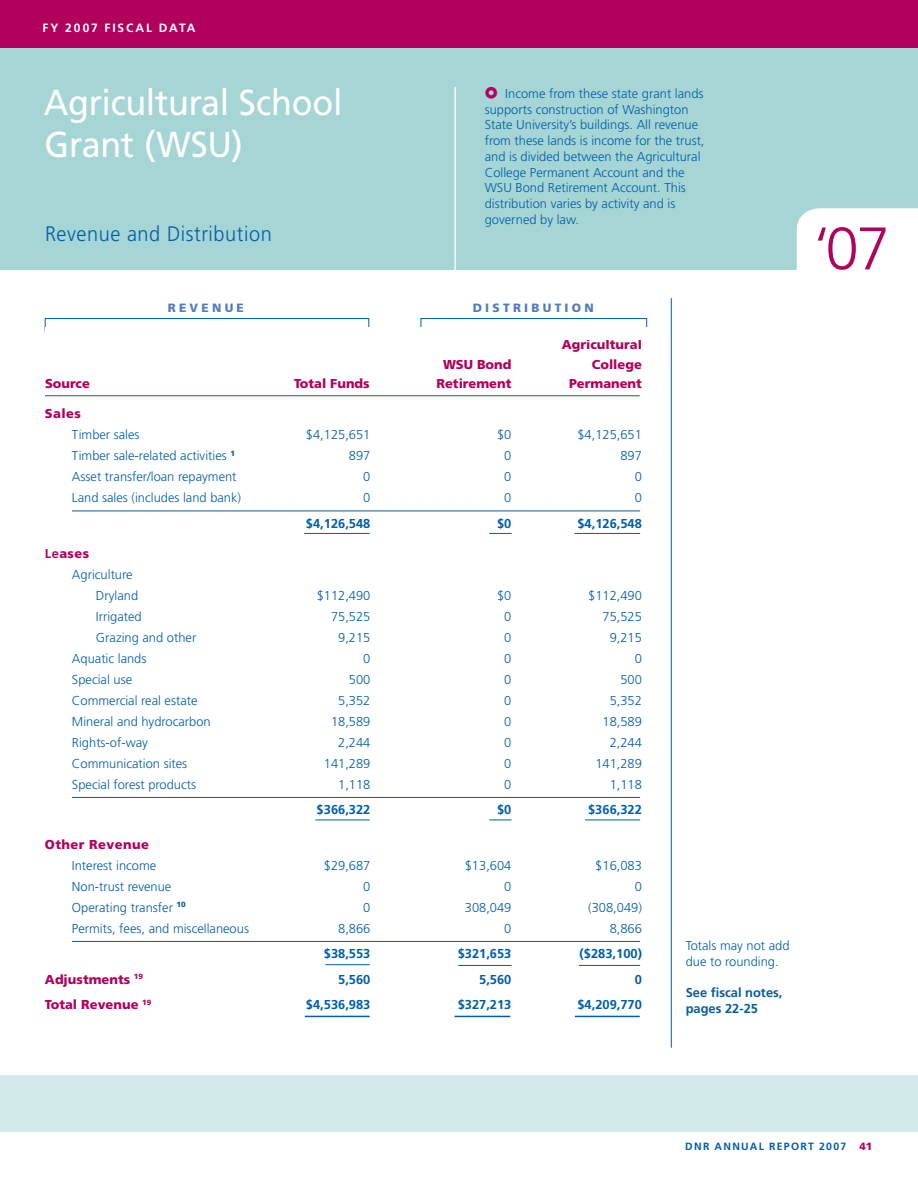
<style>
.page{position:relative;width:918px;height:1188px;background:#fff}
.page>*{position:absolute;margin:0;border:0;box-sizing:border-box;transform-origin:0 0}
.t1{font:300 60px "Frutiger";color:#b1015c}
.t2{font:36px/42px "Frutiger";color:#fff;scale:.95 1}
.t3{font:300 21px "Frutiger";letter-spacing:.03em;color:#015dab;scale:.95 1}
.t4{font:300 12.9px/15.8px "Frutiger";color:#015dab}
.t5{font:700 12.9px/15.8px "Frutiger";color:#015dab}
.t6{font:900 12.9px "Frutiger";color:#b1015c}
.t7{font:900 12.9px "Frutiger";letter-spacing:.03em;color:#b1015c}
.t8{font:900 12px "Frutiger";letter-spacing:.27em;color:#517dbd}
.t9{font:700 12px "Frutiger";letter-spacing:.16em;color:#fff}
.t10{font:700 10.5px "Frutiger";letter-spacing:.125em;color:#015dab}
.s1{font-weight:700}
.s2{font-weight:900;color:#b1015c}
</style>
<div class="page">
<svg style="left:0;top:208px;width:1px;height:62px"></svg>
<hr style="left:45px;top:396px;width:595px;height:1px;background:#015dab">
<hr style="left:72px;top:511px;width:568px;height:1px;background:#015dab">
<hr style="left:72px;top:797px;width:568px;height:1px;background:#015dab">
<hr style="left:72px;top:941px;width:568px;height:1px;background:#015dab">
<div style="left:421px;top:318px;width:226px;height:16px;border:1px solid #015dab"></div>
<div style="left:366px;top:327px;width:372px;height:12px;background:#fff"></div>
<div style="left:45px;top:318px;width:324px;height:14px;border:1px solid #015dab"></div>
<div style="left:45px;top:327px;width:354px;height:8px;background:#fff"></div>
<hr style="left:671px;top:298px;width:1px;height:750px;background:#015dab">
<hr style="left:574px;top:533px;width:66px;height:1px;background:#015dab">
<svg style="left:489px;top:533px;width:23px;height:1px"></svg>
<hr style="left:304px;top:533px;width:66px;height:1px;background:#015dab">
<hr style="left:585px;top:820px;width:55px;height:1px;background:#015dab">
<svg style="left:489px;top:820px;width:23px;height:1px"></svg>
<hr style="left:315px;top:820px;width:55px;height:1px;background:#015dab">
<hr style="left:579px;top:965px;width:61px;height:1px;background:#015dab">
<hr style="left:458px;top:965px;width:54px;height:1px;background:#015dab">
<hr style="left:326px;top:964px;width:44px;height:1px;background:#015dab">
<div style="left:0;top:1075px;width:918px;height:56px;background:#d2eae9"></div>
<hr style="left:575px;top:1016px;width:65px;height:1px;background:#015dab">
<hr style="left:454px;top:1016px;width:56px;height:1px;background:#015dab">
<hr style="left:305px;top:1016px;width:65px;height:1px;background:#015dab">
<div style="left:1px;top:45px;width:917px;height:225px;background:#a5d5d4"></div>
<div style="left:0;top:0;width:918px;height:48px;background:#b1015c"></div>
<hr style="left:454px;top:87px;width:2px;height:186px;background:#fff">
<div style="left:797px;top:208px;width:121px;height:62px;background:#fff"></div>
<p class="t9" style="left:42px;top:21px;width:127px">FY 2007 FISCAL data</p>
<h2 class="t2" style="left:44px;top:81px;width:316px">Agricultural School<br>Grant (WSU)</h2>
<p class="t4" style="left:485px;top:86px;width:221px;text-indent:21px">Income from these state grant lands supports construction of Washington State University’s buildings. All revenue from these lands is income for the trust, and is divided between the Agricultural College Permanent Account and the WSU Bond Retirement Account. This distribution varies by activity and is governed by law.</p>
<h3 class="t3" style="left:45px;top:222px;width:240px">Revenue and Distribution</h3>
<h1 class="t1" style="left:813px;top:215px;width:78px">‘07</h1>
<p class="t8" style="left:168px;top:301px;width:78px">Revenue</p>
<p class="t8" style="left:473px;top:301px;width:111px">D istribution</p>
<p class="t6" style="left:572px;top:337px;width:72px">gricultural</p>
<p class="t6" style="left:477px;top:356px;width:36px">Bond</p>
<p class="t6" style="left:592px;top:356px;width:52px">College</p>
<p class="t6" style="left:45px;top:376px;width:46px">Source</p>
<p class="t6" style="left:294px;top:376px;width:77px">Total Funds</p>
<p class="t6" style="left:436px;top:376px;width:77px">Retirement</p>
<p class="t6" style="left:569px;top:376px;width:74px">Permanent</p>
<p class="t6" style="left:45px;top:406px;width:37px">Sales</p>
<p class="t4" style="left:72px;top:427px;width:69px">Timber sales</p>
<p class="t4" style="left:306px;top:427px;width:66px">$4,125,651</p>
<p class="t4" style="left:497px;top:427px;width:16px">$0</p>
<p class="t4" style="left:577px;top:427px;width:66px">$4,125,651</p>
<p class="t4" style="left:72px;top:448px;width:165px">Timber sale-related activities <sup>1</sup></p>
<p class="t4" style="left:349px;top:448px;width:23px">897</p>
<p class="t4" style="left:504px;top:448px;width:9px">0</p>
<p class="t4" style="left:620px;top:448px;width:23px">897</p>
<p class="t4" style="left:72px;top:469px;width:166px">Asset transfer/loan repayment</p>
<p class="t4" style="left:363px;top:469px;width:9px">0</p>
<p class="t4" style="left:504px;top:469px;width:9px">0</p>
<p class="t4" style="left:635px;top:469px;width:9px">0</p>
<p class="t4" style="left:72px;top:490px;width:171px">Land sales (includes land bank)</p>
<p class="t4" style="left:363px;top:490px;width:9px">0</p>
<p class="t4" style="left:504px;top:490px;width:9px">0</p>
<p class="t4" style="left:635px;top:490px;width:9px">0</p>
<p class="t5" style="left:306px;top:515px;width:66px">$4,126,548</p>
<p class="t5" style="left:497px;top:515px;width:16px">$0</p>
<p class="t5" style="left:577px;top:515px;width:66px">$4,126,548</p>
<p class="t6" style="left:45px;top:545px;width:46px"><span class="s1">Le</span>ases</p>
<p class="t4" style="left:72px;top:566px;width:62px">Agriculture</p>
<p class="t4" style="left:96px;top:587px;width:44px">Dryland</p>
<p class="t4" style="left:317px;top:587px;width:55px">$112,490</p>
<p class="t4" style="left:497px;top:587px;width:16px">$0</p>
<p class="t4" style="left:588px;top:587px;width:55px">$112,490</p>
<p class="t4" style="left:96px;top:608px;width:47px">Irrigated</p>
<p class="t4" style="left:331px;top:608px;width:41px">75,525</p>
<p class="t4" style="left:504px;top:608px;width:9px">0</p>
<p class="t4" style="left:603px;top:608px;width:41px">75,525</p>
<p class="t4" style="left:96px;top:629px;width:102px">Grazing and other</p>
<p class="t4" style="left:338px;top:629px;width:34px">9,215</p>
<p class="t4" style="left:504px;top:629px;width:9px">0</p>
<p class="t4" style="left:610px;top:629px;width:34px">9,215</p>
<p class="t4" style="left:72px;top:650px;width:76px">Aquatic lands</p>
<p class="t4" style="left:363px;top:650px;width:9px">0</p>
<p class="t4" style="left:504px;top:650px;width:9px">0</p>
<p class="t4" style="left:635px;top:650px;width:9px">0</p>
<p class="t4" style="left:72px;top:671px;width:62px">Special use</p>
<p class="t4" style="left:349px;top:671px;width:23px">500</p>
<p class="t4" style="left:504px;top:671px;width:9px">0</p>
<p class="t4" style="left:620px;top:671px;width:23px">500</p>
<p class="t4" style="left:72px;top:692px;width:127px">Commercial real estate</p>
<p class="t4" style="left:338px;top:692px;width:34px">5,352</p>
<p class="t4" style="left:504px;top:692px;width:9px">0</p>
<p class="t4" style="left:610px;top:692px;width:34px">5,352</p>
<p class="t4" style="left:72px;top:713px;width:140px">Mineral and hydrocarbon</p>
<p class="t4" style="left:331px;top:713px;width:41px">18,589</p>
<p class="t4" style="left:504px;top:713px;width:9px">0</p>
<p class="t4" style="left:603px;top:713px;width:41px">18,589</p>
<p class="t4" style="left:72px;top:734px;width:77px">Rights-of-way</p>
<p class="t4" style="left:338px;top:734px;width:34px">2,244</p>
<p class="t4" style="left:504px;top:734px;width:9px">0</p>
<p class="t4" style="left:610px;top:734px;width:34px">2,244</p>
<p class="t4" style="left:72px;top:755px;width:117px">Communication sites</p>
<p class="t4" style="left:324px;top:755px;width:48px">141,289</p>
<p class="t4" style="left:504px;top:755px;width:9px">0</p>
<p class="t4" style="left:595px;top:755px;width:48px">141,289</p>
<p class="t4" style="left:72px;top:776px;width:126px">Special forest products</p>
<p class="t4" style="left:338px;top:776px;width:34px">1,118</p>
<p class="t4" style="left:504px;top:776px;width:9px">0</p>
<p class="t4" style="left:610px;top:776px;width:34px">1,118</p>
<p class="t5" style="left:317px;top:802px;width:55px">$366,322</p>
<p class="t5" style="left:497px;top:802px;width:16px">$0</p>
<p class="t5" style="left:588px;top:802px;width:55px">$366,322</p>
<p class="t7" style="left:45px;top:836px;width:106px">Other Revenue</p>
<p class="t4" style="left:72px;top:857px;width:86px">Interest income</p>
<p class="t4" style="left:324px;top:857px;width:48px">$29,687</p>
<p class="t4" style="left:465px;top:857px;width:48px">$13,604</p>
<p class="t4" style="left:595px;top:857px;width:48px">$16,083</p>
<p class="t4" style="left:72px;top:878px;width:101px">Non-trust revenue</p>
<p class="t4" style="left:363px;top:878px;width:9px">0</p>
<p class="t4" style="left:504px;top:878px;width:9px">0</p>
<p class="t4" style="left:635px;top:878px;width:9px">0</p>
<p class="t4" style="left:72px;top:899px;width:115px">Operating transfer <sup>10</sup></p>
<p class="t4" style="left:363px;top:899px;width:9px">0</p>
<p class="t4" style="left:465px;top:899px;width:48px">308,049</p>
<p class="t4" style="left:588px;top:899px;width:55px">(308,049)</p>
<p class="t4" style="left:72px;top:920px;width:179px">Permits, fees, and miscellaneous</p>
<p class="t4" style="left:338px;top:920px;width:34px">8,866</p>
<p class="t4" style="left:504px;top:920px;width:9px">0</p>
<p class="t4" style="left:610px;top:920px;width:34px">8,866</p>
<p class="t5" style="left:324px;top:946px;width:48px">$38,553</p>
<p class="t5" style="left:458px;top:946px;width:55px">$321,653</p>
<p class="t5" style="left:580px;top:946px;width:64px">($283,100)</p>
<p class="t6" style="left:45px;top:971px;width:100px">Adjustments <sup>19</sup></p>
<p class="t5" style="left:338px;top:971px;width:34px">5,560</p>
<p class="t5" style="left:479px;top:971px;width:34px">5,560</p>
<p class="t5" style="left:635px;top:971px;width:9px">0</p>
<p class="t6" style="left:45px;top:997px;width:108px">Total Revenue <sup>19</sup></p>
<p class="t5" style="left:306px;top:997px;width:66px">$4,536,983</p>
<p class="t5" style="left:458px;top:997px;width:55px">$327,213</p>
<p class="t5" style="left:577px;top:997px;width:66px">$4,209,770</p>
<p class="t4" style="left:686px;top:938px;width:105px">Totals may not add due to rounding.</p>
<p class="t5" style="left:686px;top:985px;width:98px">See fiscal notes, pages 22-25</p>
<p class="t10" style="left:685px;top:1140px;width:189px">DNR Ann ual Report 2007 <span class="s2">41</span></p>
</div>
